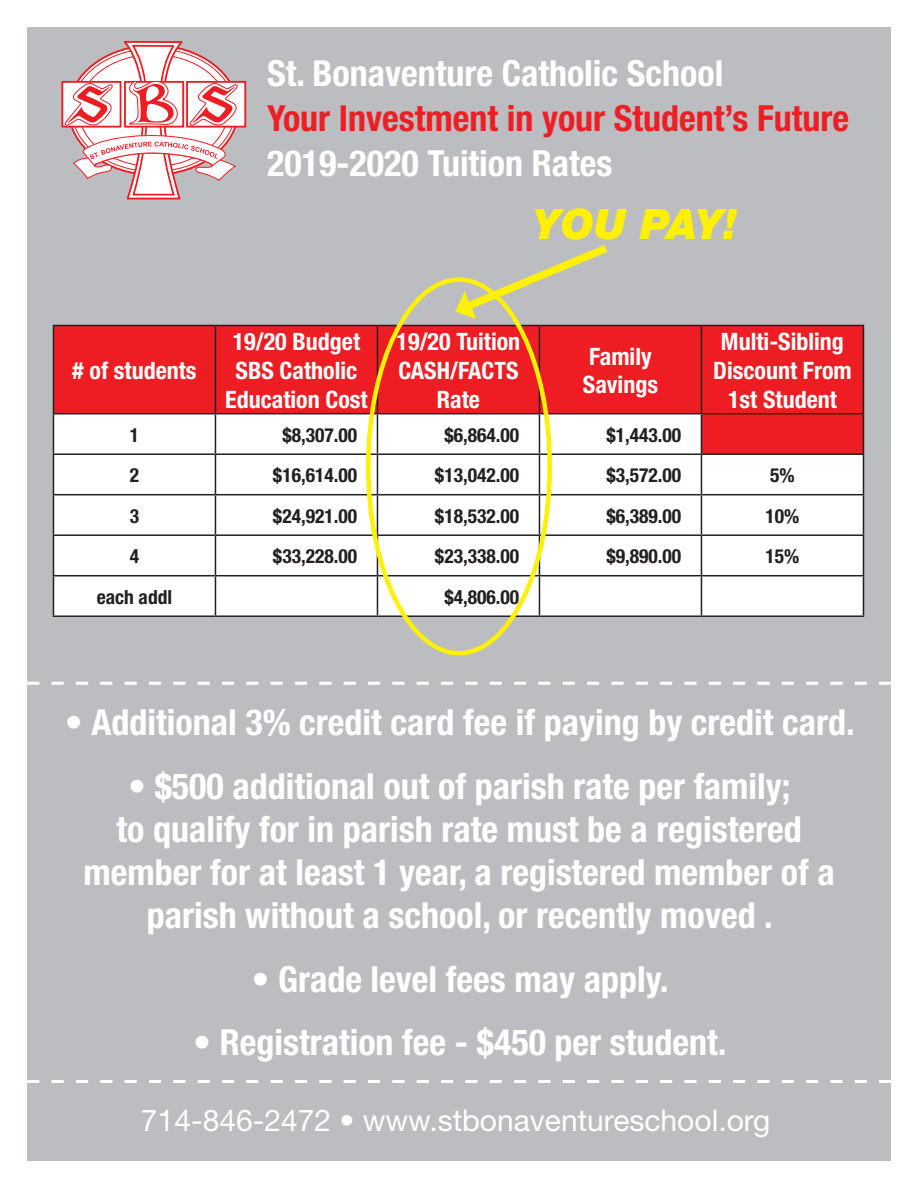
<style>
.page{position:relative;width:918px;height:1188px;background:#fff}
.page>*{position:absolute;margin:0;border:0;box-sizing:border-box;transform-origin:0 0}
.t1{font:italic 900 42px "Helvetica Neue";letter-spacing:-.025em;color:#fff101}
.t2{font:700 condensed 36px/43.2px "Helvetica Neue";color:#fff;text-align:center}
.t3{font:700 condensed 36px "Helvetica Neue";color:#ed1f25}
.t4{font:30px "Helvetica Neue";color:#fff}
.t5{font:700 condensed 24px/28.8px "Helvetica Neue";color:#fff;text-align:center}
.t6{font:700 condensed 19.5px "Helvetica Neue";color:#231f20}
</style>
<div class="page">
<div style="left:27px;top:27px;width:864px;height:1134px;background:#bcbdc0"></div>
<div style="left:61px;top:81px;width:61px;height:47px;border:2px solid #ee1d23"></div>
<div style="left:187px;top:82px;width:58px;height:45px;background:#fff"></div>
<div style="left:186px;top:81px;width:60px;height:47px;border:2px solid #ee1d23"></div>
<svg style="left:65px;top:41px;width:174px;height:159px"></svg>
<svg style="left:27px;top:1080px;width:864px;height:3px"></svg>
<svg style="left:27px;top:682px;width:864px;height:3px"></svg>
<div style="left:54px;top:326px;width:809px;height:87px;background:#ee1d23"></div>
<svg style="left:54px;top:414px;width:809px;height:201px;background:#fcf3f0"></svg>
<hr style="left:53px;top:325px;width:162px;height:1px;background:#231f20">
<hr style="left:53px;top:326px;width:1px;height:87px;background:#231f20">
<hr style="left:215px;top:325px;width:162px;height:1px;background:#231f20">
<hr style="left:215px;top:326px;width:1px;height:87px;background:#231f20">
<hr style="left:377px;top:325px;width:162px;height:1px;background:#231f20">
<hr style="left:377px;top:326px;width:1px;height:87px;background:#231f20">
<hr style="left:539px;top:325px;width:162px;height:1px;background:#231f20">
<hr style="left:539px;top:326px;width:1px;height:87px;background:#231f20">
<hr style="left:701px;top:325px;width:163px;height:1px;background:#231f20">
<hr style="left:701px;top:326px;width:1px;height:87px;background:#231f20">
<hr style="left:863px;top:326px;width:1px;height:87px;background:#231f20">
<hr style="left:53px;top:413px;width:162px;height:1px;background:#231f20">
<hr style="left:53px;top:414px;width:1px;height:39px;background:#231f20">
<hr style="left:215px;top:413px;width:162px;height:1px;background:#231f20">
<hr style="left:215px;top:414px;width:1px;height:39px;background:#231f20">
<hr style="left:377px;top:413px;width:162px;height:1px;background:#231f20">
<hr style="left:377px;top:414px;width:1px;height:39px;background:#231f20">
<hr style="left:539px;top:413px;width:162px;height:1px;background:#231f20">
<hr style="left:539px;top:414px;width:1px;height:39px;background:#231f20">
<hr style="left:701px;top:413px;width:163px;height:1px;background:#231f20">
<hr style="left:701px;top:414px;width:1px;height:39px;background:#231f20">
<hr style="left:863px;top:414px;width:1px;height:39px;background:#231f20">
<hr style="left:53px;top:453px;width:162px;height:2px;background:#231f20">
<hr style="left:53px;top:455px;width:1px;height:39px;background:#231f20">
<hr style="left:215px;top:453px;width:162px;height:2px;background:#231f20">
<hr style="left:215px;top:455px;width:1px;height:39px;background:#231f20">
<hr style="left:377px;top:453px;width:162px;height:2px;background:#231f20">
<hr style="left:377px;top:455px;width:1px;height:39px;background:#231f20">
<hr style="left:539px;top:453px;width:162px;height:2px;background:#231f20">
<hr style="left:539px;top:455px;width:1px;height:39px;background:#231f20">
<hr style="left:701px;top:453px;width:163px;height:2px;background:#231f20">
<hr style="left:701px;top:455px;width:1px;height:39px;background:#231f20">
<hr style="left:863px;top:455px;width:1px;height:39px;background:#231f20">
<hr style="left:53px;top:494px;width:162px;height:1px;background:#231f20">
<hr style="left:53px;top:495px;width:1px;height:39px;background:#231f20">
<hr style="left:215px;top:494px;width:162px;height:1px;background:#231f20">
<hr style="left:215px;top:495px;width:1px;height:39px;background:#231f20">
<hr style="left:377px;top:494px;width:162px;height:1px;background:#231f20">
<hr style="left:377px;top:495px;width:1px;height:39px;background:#231f20">
<hr style="left:539px;top:494px;width:162px;height:1px;background:#231f20">
<hr style="left:539px;top:495px;width:1px;height:39px;background:#231f20">
<hr style="left:701px;top:494px;width:163px;height:1px;background:#231f20">
<hr style="left:701px;top:495px;width:1px;height:39px;background:#231f20">
<hr style="left:863px;top:495px;width:1px;height:39px;background:#231f20">
<hr style="left:53px;top:534px;width:162px;height:2px;background:#231f20">
<hr style="left:53px;top:536px;width:1px;height:39px;background:#231f20">
<hr style="left:215px;top:534px;width:162px;height:2px;background:#231f20">
<hr style="left:215px;top:536px;width:1px;height:39px;background:#231f20">
<hr style="left:377px;top:534px;width:162px;height:2px;background:#231f20">
<hr style="left:377px;top:536px;width:1px;height:39px;background:#231f20">
<hr style="left:539px;top:534px;width:162px;height:2px;background:#231f20">
<hr style="left:539px;top:536px;width:1px;height:39px;background:#231f20">
<hr style="left:701px;top:534px;width:163px;height:2px;background:#231f20">
<hr style="left:701px;top:536px;width:1px;height:39px;background:#231f20">
<hr style="left:863px;top:536px;width:1px;height:39px;background:#231f20">
<hr style="left:53px;top:575px;width:162px;height:1px;background:#231f20">
<hr style="left:53px;top:576px;width:1px;height:39px;background:#231f20">
<hr style="left:215px;top:575px;width:162px;height:1px;background:#231f20">
<hr style="left:215px;top:576px;width:1px;height:39px;background:#231f20">
<hr style="left:377px;top:575px;width:162px;height:1px;background:#231f20">
<hr style="left:377px;top:576px;width:1px;height:39px;background:#231f20">
<hr style="left:539px;top:575px;width:162px;height:1px;background:#231f20">
<hr style="left:539px;top:576px;width:1px;height:39px;background:#231f20">
<hr style="left:701px;top:575px;width:163px;height:1px;background:#231f20">
<hr style="left:701px;top:576px;width:1px;height:39px;background:#231f20">
<hr style="left:863px;top:576px;width:1px;height:39px;background:#231f20">
<hr style="left:53px;top:615px;width:162px;height:2px;background:#231f20">
<hr style="left:215px;top:615px;width:162px;height:2px;background:#231f20">
<hr style="left:377px;top:615px;width:162px;height:2px;background:#231f20">
<hr style="left:539px;top:615px;width:162px;height:2px;background:#231f20">
<hr style="left:701px;top:615px;width:163px;height:2px;background:#231f20">
<svg style="left:455px;top:245px;width:153px;height:74px"></svg>
<p class="t2" style="left:267px;top:52px;width:458px">St. Bonaventure Catholic School</p>
<p class="t3" style="left:267px;top:97px;width:584px">Your Investment in your Student’s Future</p>
<p class="t2" style="left:267px;top:142px;width:347px">2019-2020 Tuition Rates</p>
<p class="t1" style="left:533px;top:198px;width:206px">YOU PAY!</p>
<p class="t5" style="left:72px;top:356px;width:126px"># of students</p>
<p class="t5" style="left:225px;top:327px;width:144px">19/20 Budget<br>SBS Catholic<br>Education Cost</p>
<p class="t5" style="left:397px;top:327px;width:125px">19/20 Tuition<br>CASH/FACTS<br>Rate</p>
<p class="t5" style="left:583px;top:341px;width:77px;text-align:left">Family<br>Savings</p>
<p class="t5" style="left:713px;top:327px;width:140px">Multi-Sibling<br>Discount From<br>1st Student</p>
<p class="t6" style="left:130px;top:423px;width:11px">1</p>
<p class="t6" style="left:282px;top:423px;width:76px">$8,307.00</p>
<p class="t6" style="left:444px;top:423px;width:76px">$6,864.00</p>
<p class="t6" style="left:606px;top:423px;width:76px">$1,443.00</p>
<p class="t6" style="left:130px;top:463px;width:11px">2</p>
<p class="t6" style="left:273px;top:463px;width:86px">$16,614.00</p>
<p class="t6" style="left:435px;top:463px;width:86px">$13,042.00</p>
<p class="t6" style="left:606px;top:463px;width:76px">$3,572.00</p>
<p class="t6" style="left:770px;top:463px;width:26px">5%</p>
<p class="t6" style="left:130px;top:504px;width:11px">3</p>
<p class="t6" style="left:273px;top:504px;width:86px">$24,921.00</p>
<p class="t6" style="left:435px;top:504px;width:86px">$18,532.00</p>
<p class="t6" style="left:606px;top:504px;width:76px">$6,389.00</p>
<p class="t6" style="left:766px;top:504px;width:35px">10%</p>
<p class="t6" style="left:130px;top:544px;width:11px">4</p>
<p class="t6" style="left:273px;top:544px;width:86px">$33,228.00</p>
<p class="t6" style="left:435px;top:544px;width:86px">$23,338.00</p>
<p class="t6" style="left:606px;top:544px;width:76px">$9,890.00</p>
<p class="t6" style="left:766px;top:544px;width:35px">15%</p>
<p class="t6" style="left:97px;top:585px;width:77px">each addl</p>
<p class="t6" style="left:444px;top:585px;width:76px">$4,806.00</p>
<p class="t2" style="left:65px;top:700px;width:791px">• Additional 3% credit card fee if paying by credit card.</p>
<p class="t2" style="left:84px;top:764px;width:753px">• $500 additional out of parish rate per family;<br>to qualify for in parish rate must be a registered member for at least 1 year, a registered member of a parish without a school, or recently moved .</p>
<p class="t2" style="left:251px;top:957px;width:418px">• Grade level fees may apply.</p>
<p class="t2" style="left:193px;top:1020px;width:535px">• Registration fee - $450 per student.</p>
<p class="t4" style="left:141px;top:1102px;width:631px">714-846-2472 • www.stbonaventureschool.org</p>
</div>
